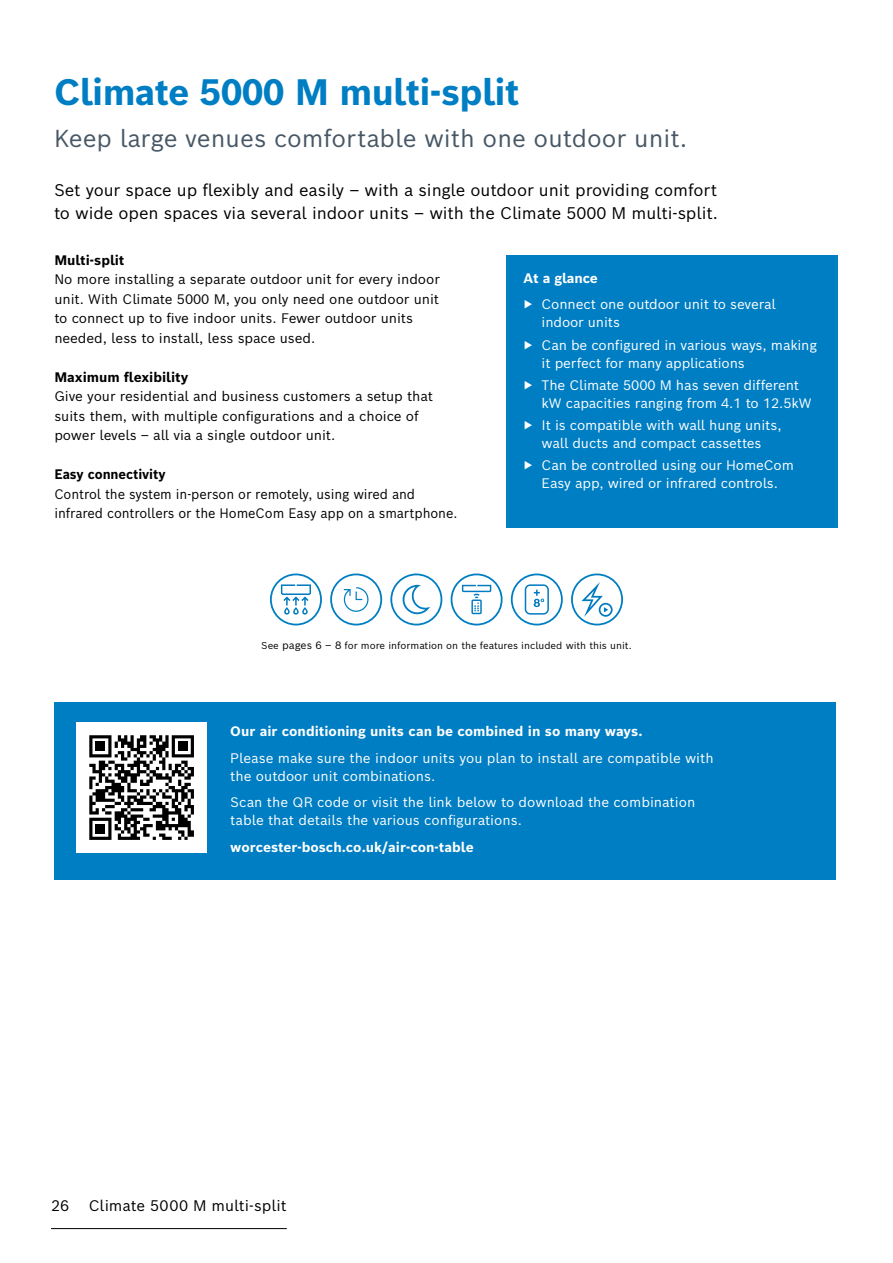
<style>
.page{position:relative;width:893px;height:1263px;background:#fff}
.page>*{position:absolute;margin:0;border:0;box-sizing:border-box;transform-origin:0 0}
.t1{font:700 36px "Bosch Sans";letter-spacing:-.02em;color:#007ec3}
.t2{font:24px "Bosch Sans";color:#475765}
.t3{font:16.5px/22.5px "Bosch Sans";letter-spacing:-.005em;color:#000}
.t4{font:15px "Bosch Sans";color:#000}
.t5{font:13.5px/18px "Bosch Sans";letter-spacing:-.01em;color:#fff}
.t6{font:13.5px/19.5px "Bosch Sans";letter-spacing:-.005em;color:#000}
.t7{font:13.5px/19.5px "Bosch Sans";letter-spacing:-.005em;color:#000;scale:.95 1}
.t8{font:700 13.5px "Bosch Sans";color:#fff}
.t9{font:700 13.5px "Bosch Sans";letter-spacing:-.005em;color:#000}
.t10{font:700 13.5px "Bosch Sans";letter-spacing:-.005em;color:#000;scale:.95 1}
.t11{font:9.75px "Bosch Sans";color:#000}
.s1{font-size:10.5px}
</style>
<div class="page">
<div style="left:54px;top:703px;width:782px;height:177px;background:#007ec3"></div>
<hr style="left:51px;top:1228px;width:236px;height:1px;background:#000">
<svg style="left:270px;top:573px;width:52px;height:52px"></svg>
<svg style="left:330px;top:573px;width:52px;height:52px"></svg>
<svg style="left:390px;top:573px;width:52px;height:52px"></svg>
<svg style="left:451px;top:573px;width:52px;height:52px"></svg>
<svg style="left:511px;top:573px;width:52px;height:52px"></svg>
<svg style="left:571px;top:573px;width:52px;height:52px"></svg>
<div style="left:507px;top:255px;width:331px;height:273px;background:#007ec3"></div>
<div style="left:77px;top:722px;width:130px;height:130px;background:#fff"></div>
<svg style="left:89px;top:735px;width:105px;height:105px"></svg>
<div style="left:96px;top:824px;width:9px;height:9px;background:#000"></div>
<h1 class="t1" style="left:54px;top:68px;width:467px">Climate 5000 M multi-split</h1>
<h2 class="t2" style="left:54px;top:122px;width:635px">Keep large venues comfortable with one outdoor unit.</h2>
<p class="t3" style="left:54px;top:178px;width:665px">Set your space up flexibly and easily – with a single outdoor unit providing comfort to wide open spaces via several indoor units – with the Climate 5000 M multi-split.</p>
<p class="t9" style="left:54px;top:251px;width:72px">Multi-split</p>
<p class="t6" style="left:54px;top:269px;width:387px">No more installing a separate outdoor unit for every indoor unit. With Climate 5000 M, you only need one outdoor unit to connect up to five indoor units. Fewer outdoor units needed, less to install, less space used.</p>
<p class="t9" style="left:54px;top:368px;width:135px">Maximum flexibility</p>
<p class="t6" style="left:54px;top:386px;width:380px">Give your residential and business customers a setup that suits them, with multiple configurations and a choice of power levels – all via a single outdoor unit.</p>
<p class="t10" style="left:54px;top:465px;width:119px">Easy connectivity</p>
<p class="t7" style="left:54px;top:484px;width:426px">Control the system in-person or remotely, using wired and infrared controllers or the HomeCom Easy app on a smartphone.</p>
<p class="t8" style="left:524px;top:269px;width:76px">At a glance</p>
<p class="t5" style="left:542px;top:295px;width:236px;text-indent:-18px">▶ Connect one outdoor unit to several indoor units</p>
<p class="t5" style="left:542px;top:335px;width:277px;text-indent:-18px">▶ Can be configured in various ways, making it perfect for many applications</p>
<p class="t5" style="left:542px;top:376px;width:271px;text-indent:-18px">▶ The Climate 5000 M has seven different kW capacities ranging from 4.1 to 12.5kW</p>
<p class="t5" style="left:524px;top:416px;width:260px;text-align:center">▶ It is compatible with wall hung units, wall ducts and compact cassettes</p>
<p class="t5" style="left:524px;top:456px;width:272px;text-align:center">▶ Can be controlled using our HomeCom<br>Easy app, wired or infrared controls.</p>
<p class="t11" style="left:261px;top:639px;width:372px">See <span class="s1">pages 6 – 8</span> for more information on the features included with this unit.</p>
<p class="t8" style="left:230px;top:722px;width:414px">Our air conditioning units can be combined in so many ways.</p>
<p class="t5" style="left:230px;top:748px;width:485px">Please make sure the indoor units you plan to install are compatible with the outdoor unit combinations.</p>
<p class="t5" style="left:230px;top:793px;width:466px">Scan the QR code or visit the link below to download the combination table that details the various configurations.</p>
<p class="t8" style="left:230px;top:838px;width:245px">worcester-bosch.co.uk/air-con-table</p>
<p class="t4" style="left:51px;top:1195px;width:20px">26</p>
<p class="t4" style="left:89px;top:1195px;width:200px">Climate 5000 M multi-split</p>
</div>
